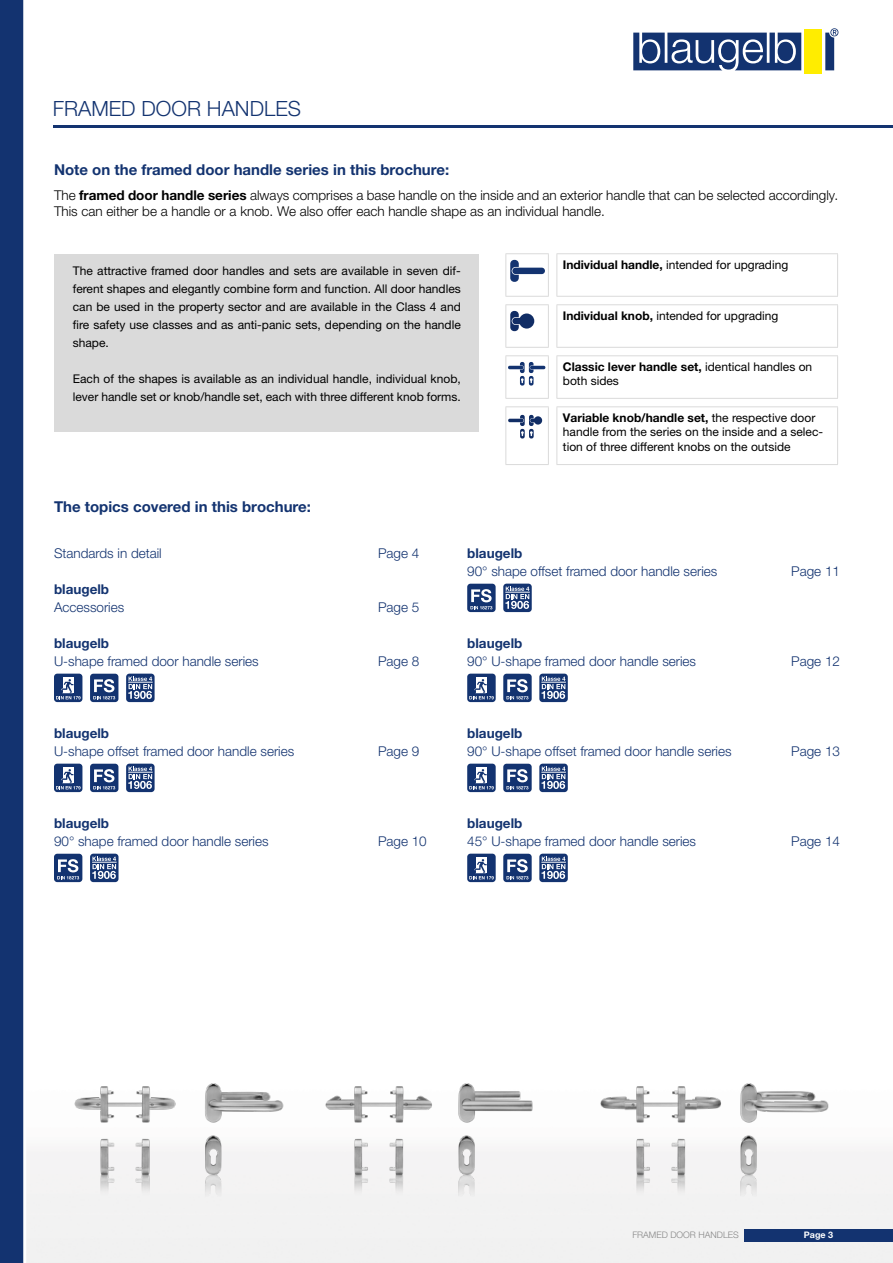
<style>
.page{position:relative;width:893px;height:1263px;background:#fff}
.page>*{position:absolute;margin:0;border:0;box-sizing:border-box;transform-origin:0 0}
.t1{font:21px "Helvetica Neue World 45 Lt";color:#133370}
.t2{font:700 15px "Helvetica Neue World 75";color:#133370}
.t3{font:13.5px "Helvetica Neue World 45 Lt";color:#133370}
.t4{font:13.5px/16.2px "Helvetica Neue World 45 Lt";color:#000}
.t5{font:700 13.5px "Helvetica Neue World 75";color:#133370}
.t6{font:12px/18px "Helvetica Neue World 55 Roman";color:#000}
.t7{font:700 12px "Helvetica Neue World 75";color:#000}
.t8{font:9px "Helvetica Neue World 45 Lt";color:#878787}
.t9{font:700 9px "Helvetica Neue World 75";color:#fff}
.s1{font-family:"Helvetica Neue World 75";font-weight:700}
.s2{font-family:"Helvetica Neue World 55 Roman";font-weight:400}
</style>
<div class="page">
<hr style="left:53px;top:125px;width:840px;height:3px;background:#133370">
<div style="left:126px;top:674px;width:29px;height:28px;background:#133370;border-radius:3px"></div>
<svg style="left:128px;top:677px;width:25px;height:22px"></svg>
<div style="left:90px;top:674px;width:28px;height:28px;background:#133370;border-radius:3px"></div>
<svg style="left:93px;top:679px;width:22px;height:20px"></svg>
<div style="left:54px;top:674px;width:28px;height:28px;background:#133370;border-radius:3px"></div>
<div style="left:63px;top:677px;width:10px;height:15px;background:#fff"></div>
<svg style="left:56px;top:679px;width:25px;height:20px"></svg>
<div style="left:126px;top:764px;width:29px;height:28px;background:#133370;border-radius:3px"></div>
<svg style="left:128px;top:767px;width:25px;height:22px"></svg>
<div style="left:90px;top:764px;width:28px;height:28px;background:#133370;border-radius:3px"></div>
<svg style="left:93px;top:769px;width:22px;height:20px"></svg>
<div style="left:54px;top:764px;width:28px;height:28px;background:#133370;border-radius:3px"></div>
<div style="left:63px;top:767px;width:10px;height:15px;background:#fff"></div>
<svg style="left:56px;top:769px;width:25px;height:20px"></svg>
<div style="left:90px;top:854px;width:29px;height:28px;background:#133370;border-radius:3px"></div>
<svg style="left:92px;top:857px;width:25px;height:22px"></svg>
<div style="left:54px;top:854px;width:28px;height:28px;background:#133370;border-radius:3px"></div>
<svg style="left:57px;top:859px;width:22px;height:20px"></svg>
<div style="left:503px;top:584px;width:29px;height:28px;background:#133370;border-radius:3px"></div>
<svg style="left:505px;top:587px;width:25px;height:22px"></svg>
<div style="left:467px;top:584px;width:29px;height:28px;background:#133370;border-radius:3px"></div>
<svg style="left:470px;top:589px;width:22px;height:20px"></svg>
<div style="left:539px;top:674px;width:29px;height:28px;background:#133370;border-radius:3px"></div>
<svg style="left:541px;top:677px;width:25px;height:22px"></svg>
<div style="left:503px;top:674px;width:29px;height:28px;background:#133370;border-radius:3px"></div>
<svg style="left:506px;top:679px;width:22px;height:20px"></svg>
<div style="left:467px;top:674px;width:29px;height:28px;background:#133370;border-radius:3px"></div>
<div style="left:476px;top:677px;width:11px;height:15px;background:#fff"></div>
<svg style="left:469px;top:679px;width:25px;height:20px"></svg>
<div style="left:539px;top:764px;width:29px;height:28px;background:#133370;border-radius:3px"></div>
<svg style="left:541px;top:767px;width:25px;height:22px"></svg>
<div style="left:503px;top:764px;width:29px;height:28px;background:#133370;border-radius:3px"></div>
<svg style="left:506px;top:769px;width:22px;height:20px"></svg>
<div style="left:467px;top:764px;width:29px;height:28px;background:#133370;border-radius:3px"></div>
<div style="left:476px;top:767px;width:11px;height:15px;background:#fff"></div>
<svg style="left:469px;top:769px;width:25px;height:20px"></svg>
<div style="left:539px;top:854px;width:29px;height:28px;background:#133370;border-radius:3px"></div>
<svg style="left:541px;top:857px;width:25px;height:22px"></svg>
<div style="left:503px;top:854px;width:29px;height:28px;background:#133370;border-radius:3px"></div>
<svg style="left:506px;top:859px;width:22px;height:20px"></svg>
<div style="left:467px;top:854px;width:29px;height:28px;background:#133370;border-radius:3px"></div>
<div style="left:476px;top:857px;width:11px;height:15px;background:#fff"></div>
<svg style="left:469px;top:859px;width:25px;height:20px"></svg>
<hr style="left:556px;top:253px;width:282px;height:1px;background:#dadada">
<hr style="left:556px;top:254px;width:1px;height:42px;background:#dadada">
<hr style="left:837px;top:254px;width:1px;height:42px;background:#dadada">
<hr style="left:556px;top:296px;width:282px;height:1px;background:#dadada">
<hr style="left:556px;top:355px;width:282px;height:1px;background:#dadada">
<hr style="left:556px;top:356px;width:1px;height:42px;background:#dadada">
<hr style="left:837px;top:356px;width:1px;height:42px;background:#dadada">
<hr style="left:556px;top:398px;width:282px;height:1px;background:#dadada">
<hr style="left:556px;top:406px;width:282px;height:1px;background:#dadada">
<hr style="left:556px;top:407px;width:1px;height:57px;background:#dadada">
<hr style="left:837px;top:407px;width:1px;height:57px;background:#dadada">
<hr style="left:556px;top:464px;width:282px;height:1px;background:#dadada">
<hr style="left:505px;top:253px;width:44px;height:1px;background:#dadada">
<hr style="left:505px;top:254px;width:1px;height:42px;background:#dadada">
<hr style="left:548px;top:254px;width:1px;height:42px;background:#dadada">
<hr style="left:505px;top:296px;width:44px;height:1px;background:#dadada">
<hr style="left:505px;top:355px;width:44px;height:1px;background:#dadada">
<hr style="left:505px;top:356px;width:1px;height:42px;background:#dadada">
<hr style="left:548px;top:356px;width:1px;height:42px;background:#dadada">
<hr style="left:505px;top:398px;width:44px;height:1px;background:#dadada">
<hr style="left:505px;top:406px;width:44px;height:1px;background:#dadada">
<hr style="left:505px;top:407px;width:1px;height:57px;background:#dadada">
<hr style="left:548px;top:407px;width:1px;height:57px;background:#dadada">
<hr style="left:505px;top:464px;width:44px;height:1px;background:#dadada">
<hr style="left:556px;top:304px;width:282px;height:1px;background:#dadada">
<hr style="left:556px;top:305px;width:1px;height:42px;background:#dadada">
<hr style="left:837px;top:305px;width:1px;height:42px;background:#dadada">
<hr style="left:556px;top:347px;width:282px;height:1px;background:#dadada">
<hr style="left:505px;top:304px;width:44px;height:1px;background:#dadada">
<hr style="left:505px;top:305px;width:1px;height:42px;background:#dadada">
<hr style="left:548px;top:305px;width:1px;height:42px;background:#dadada">
<hr style="left:505px;top:347px;width:44px;height:1px;background:#dadada">
<svg style="left:510px;top:260px;width:35px;height:22px"></svg>
<svg style="left:510px;top:311px;width:24px;height:21px"></svg>
<svg style="left:508px;top:362px;width:37px;height:24px"></svg>
<svg style="left:508px;top:415px;width:34px;height:23px"></svg>
<div style="left:55px;top:254px;width:424px;height:178px;background:#dadada"></div>
<div style="left:744px;top:1229px;width:149px;height:13px;background:#133370"></div>
<img style="left:58px;top:1083px;width:231px;height:141px">
<img style="left:311px;top:1083px;width:256px;height:141px">
<img style="left:593px;top:1083px;width:256px;height:141px">
<div style="left:0;top:0;width:24px;height:1263px;background:#133370"></div>
<svg style="left:633px;top:28px;width:205px;height:42px"></svg>
<div style="left:804px;top:29px;width:18px;height:45px;background:#ffed00"></div>
<h1 class="t1" style="left:53px;top:96px;width:250px">FRAMED DOOR HANDLES</h1>
<p class="t2" style="left:54px;top:161px;width:397px">Note on the framed door handle series in this brochure:</p>
<p class="t4" style="left:54px;top:187px;width:786px">The <span class="s1">framed door handle series</span> always comprises a base handle on the inside and an exterior handle that can be selected accordingly.<br>This can either be a handle or a knob. We also offer each handle shape as an individual handle.</p>
<p class="t6" style="left:73px;top:262px;width:389px;text-align:justify">The attractive framed door handles and sets are available in seven dif&shy;ferent shapes and elegantly combine form and function. All door handles can be used in the property sector and are available in the Class 4 and fire safety use classes and as anti-panic sets, depending on the handle shape.</p>
<p class="t6" style="left:73px;top:370px;width:389px">Each of the shapes is available as an individual handle, individual knob, lever handle set or knob/handle set, each with three different knob forms.</p>
<p class="t6" style="left:563px;top:256px;width:227px"><span class="s1">Individual handle,</span> intended for upgrading</p>
<p class="t6" style="left:563px;top:307px;width:217px"><span class="s1">Individual knob,</span> intended for upgrading</p>
<p class="t7" style="left:563px;top:360px;width:251px">Classic lever handle set, <span class="s2">identical handles on</span></p>
<p class="t6" style="left:563px;top:372px;width:58px">both sides</p>
<p class="t7" style="left:563px;top:411px;width:254px">Variable knob/handle set, <span class="s2">the respective door</span></p>
<p class="t6" style="left:563px;top:425px;width:262px;line-height:14.4px">handle from the series on the inside and a selec&shy;tion of three different knobs on the outside</p>
<p class="t2" style="left:54px;top:498px;width:259px">The topics covered in this brochure:</p>
<p class="t3" style="left:54px;top:545px;width:109px">Standards in detail</p>
<p class="t3" style="left:378px;top:545px;width:43px">Page 4</p>
<p class="t5" style="left:54px;top:581px;width:57px">blaugelb</p>
<p class="t3" style="left:54px;top:599px;width:72px">Accessories</p>
<p class="t3" style="left:378px;top:599px;width:43px">Page 5</p>
<p class="t5" style="left:54px;top:635px;width:57px">blaugelb</p>
<p class="t3" style="left:54px;top:653px;width:206px">U-shape framed door handle series</p>
<p class="t3" style="left:378px;top:653px;width:43px">Page 8</p>
<p class="t5" style="left:54px;top:725px;width:57px">blaugelb</p>
<p class="t3" style="left:54px;top:743px;width:242px">U-shape offset framed door handle series</p>
<p class="t3" style="left:378px;top:743px;width:43px">Page 9</p>
<p class="t5" style="left:54px;top:815px;width:57px">blaugelb</p>
<p class="t3" style="left:54px;top:833px;width:216px">90° shape framed door handle series</p>
<p class="t3" style="left:378px;top:833px;width:50px">Page 10</p>
<p class="t5" style="left:467px;top:545px;width:57px">blaugelb</p>
<p class="t3" style="left:467px;top:563px;width:252px">90° shape offset framed door handle series</p>
<p class="t3" style="left:791px;top:563px;width:50px">Page 11</p>
<p class="t5" style="left:467px;top:635px;width:57px">blaugelb</p>
<p class="t3" style="left:467px;top:653px;width:230px">90° U-shape framed door handle series</p>
<p class="t3" style="left:791px;top:653px;width:50px">Page 12</p>
<p class="t5" style="left:467px;top:725px;width:57px">blaugelb</p>
<p class="t3" style="left:467px;top:743px;width:266px">90° U-shape offset framed door handle series</p>
<p class="t3" style="left:791px;top:743px;width:50px">Page 13</p>
<p class="t5" style="left:467px;top:815px;width:57px">blaugelb</p>
<p class="t3" style="left:467px;top:833px;width:230px">45° U-shape framed door handle series</p>
<p class="t3" style="left:791px;top:833px;width:50px">Page 14</p>
<p class="t8" style="left:632px;top:1230px;width:108px">FRAMED DOOR HANDLES</p>
<p class="t9" style="left:804px;top:1230px;width:31px">Page 3</p>
</div>
